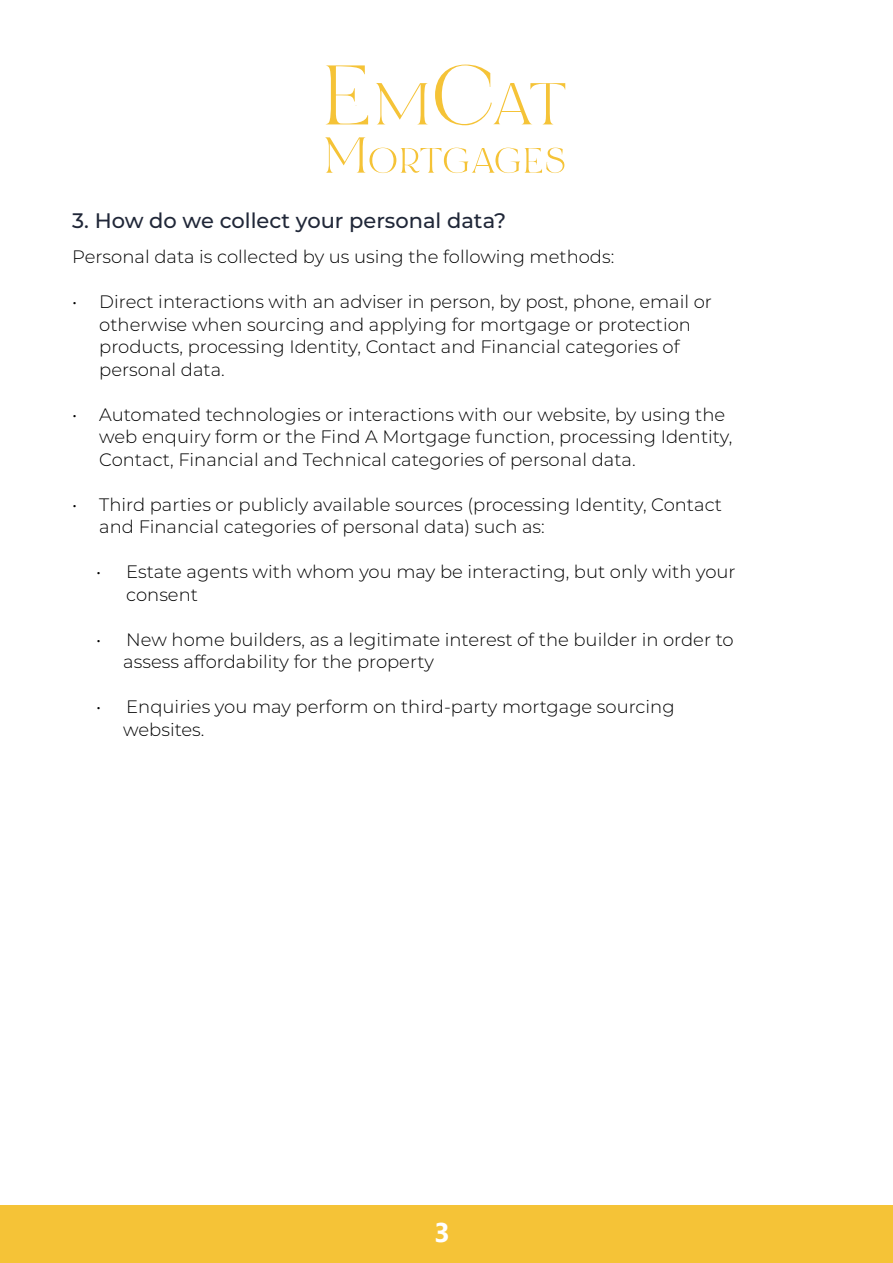
<style>
.page{position:relative;width:893px;height:1263px;background:#fff}
.page>*{position:absolute;margin:0;border:0;box-sizing:border-box;transform-origin:0 0}
.t1{font:700 27px "Segoe UI";color:#fff}
.t2{font:500 21px "Montserrat";color:#202738}
.t3{font:300 18px/22.5px "Montserrat";color:#000101}
</style>
<div class="page">
<svg style="left:376px;top:83px;width:52px;height:41px"></svg>
<svg style="left:326px;top:65px;width:42px;height:59px"></svg>
<svg style="left:325px;top:137px;width:240px;height:36px"></svg>
<svg style="left:435px;top:65px;width:130px;height:61px"></svg>
<div style="left:0;top:1205px;width:893px;height:58px;background:#f5c337"></div>
<p class="t2" style="left:72px;top:205px;width:435px">3. How do we collect your personal data?</p>
<p class="t3" style="left:72px;top:245px;width:544px">Personal data is collected by us using the following methods:</p>
<p class="t3" style="left:99px;top:290px;width:614px;text-indent:-27px">• Direct interactions with an adviser in person, by post, phone, email or otherwise when sourcing and applying for mortgage or protection products, processing Identity, Contact and Financial categories of personal data.</p>
<p class="t3" style="left:99px;top:402px;width:635px;text-indent:-27px">• Automated technologies or interactions with our website, by using the web enquiry form or the Find A Mortgage function, processing Identity,<br>Contact, Financial and Technical categories of personal data.</p>
<p class="t3" style="left:99px;top:492px;width:624px;text-indent:-27px">• Third parties or publicly available sources (processing Identity, Contact and Financial categories of personal data) such as:</p>
<p class="t3" style="left:126px;top:560px;width:611px;text-indent:-30px">• Estate agents with whom you may be interacting, but only with your consent</p>
<p class="t3" style="left:123px;top:627px;width:612px;text-indent:-27px">• New home builders, as a legitimate interest of the builder in order to assess affordability for the property</p>
<p class="t3" style="left:123px;top:695px;width:553px;text-indent:-27px">• Enquiries you may perform on third-party mortgage sourcing websites.</p>
<h1 class="t1" style="left:431px;top:1196px;width:17px">2</h1>
<h1 class="t1" style="left:434px;top:1207px;width:17px">3</h1>
</div>
